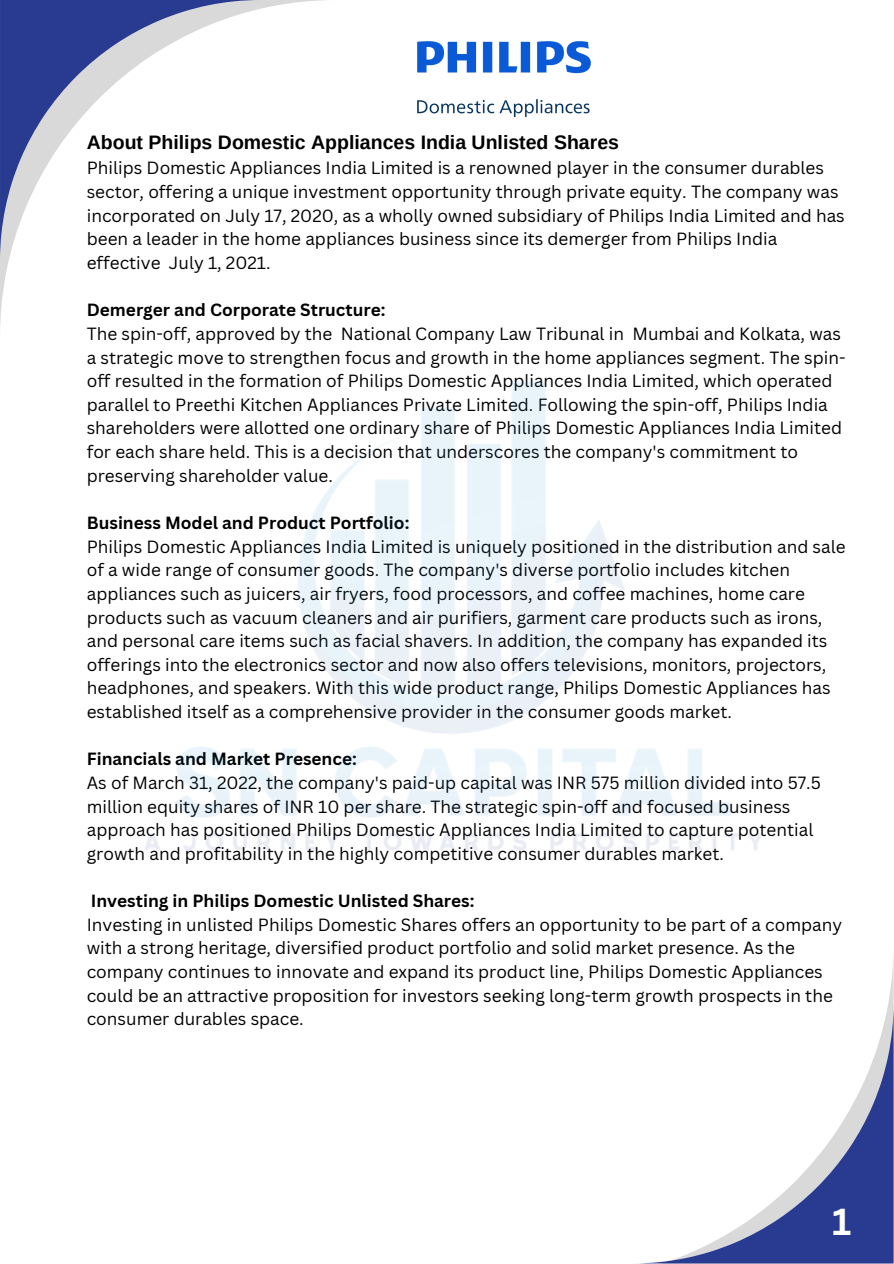
<style>
.page{position:relative;width:894px;height:1264px;background:#fff}
.page>*{position:absolute;margin:0;border:0;box-sizing:border-box;transform-origin:0 0}
.t1{font:700 36.6px "Canva Sans";color:#fff}
.t2{font:700 19.5px "Arimo";color:#000}
.t3{font:17.25px/23.7px "Canva Sans";color:#000}
.t4{font:700 17.25px "Canva Sans";color:#000}
</style>
<div class="page">
<svg style="left:0;top:0;width:325px;height:325px"></svg>
<svg style="left:0;top:0;width:261px;height:261px"></svg>
<svg style="left:648px;top:1002px;width:245px;height:261px"></svg>
<img style="left:417px;top:41px;width:174px;height:77px">
<p class="t2" style="left:87px;top:131px;width:533px">About Philips Domestic Appliances India Unlisted Shares</p>
<p class="t3" style="left:87px;top:156px;width:759px">Philips Domestic Appliances India Limited is a renowned player in the consumer durables sector, offering a unique investment opportunity through private equity. The company was incorporated on July 17, 2020, as a wholly owned subsidiary of Philips India Limited and has been a leader in the home appliances business since its demerger from Philips India effective July 1, 2021.</p>
<p class="t4" style="left:87px;top:298px;width:300px">Demerger and Corporate Structure:</p>
<h1 class="t3" style="left:87px;top:321px;width:760px">The spin-off, approved by the National Company Law Tribunal in Mumbai and Kolkata, was a strategic move to strengthen focus and growth in the home appliances segment. The spin&shy;off resulted in the formation of Philips Domestic Appliances India Limited, which operated parallel to Preethi Kitchen Appliances Private Limited. Following the spin-off, Philips India shareholders were allotted one ordinary share of Philips Domestic Appliances India Limited for each share held. This is a decision that underscores the company's commitment to preserving shareholder value.</h1>
<p class="t4" style="left:87px;top:510px;width:324px">Business Model and Product Portfolio:</p>
<p class="t3" style="left:87px;top:534px;width:760px">Philips Domestic Appliances India Limited is uniquely positioned in the distribution and sale of a wide range of consumer goods. The company's diverse portfolio includes kitchen appliances such as juicers, air fryers, food processors, and coffee machines, home care products such as vacuum cleaners and air purifiers, garment care products such as irons, and personal care items such as facial shavers. In addition, the company has expanded its offerings into the electronics sector and now also offers televisions, monitors, projectors, headphones, and speakers. With this wide product range, Philips Domestic Appliances has established itself as a comprehensive provider in the consumer goods market.</p>
<p class="t4" style="left:87px;top:747px;width:271px">Financials and Market Presence:</p>
<p class="t3" style="left:87px;top:770px;width:735px">As of March 31, 2022, the company's paid-up capital was INR 575 million divided into 57.5 million equity shares of INR 10 per share. The strategic spin-off and focused business approach has positioned Philips Domestic Appliances India Limited to capture potential growth and profitability in the highly competitive consumer durables market.</p>
<p class="t4" style="left:91px;top:888px;width:385px">Investing in Philips Domestic Unlisted Shares:</p>
<p class="t3" style="left:87px;top:912px;width:756px">Investing in unlisted Philips Domestic Shares offers an opportunity to be part of a company with a strong heritage, diversified product portfolio and solid market presence. As the company continues to innovate and expand its product line, Philips Domestic Appliances could be an attractive proposition for investors seeking long-term growth prospects in the consumer durables space.</p>
<p class="t1" style="left:832px;top:1195px;width:21px">1</p>
</div>
